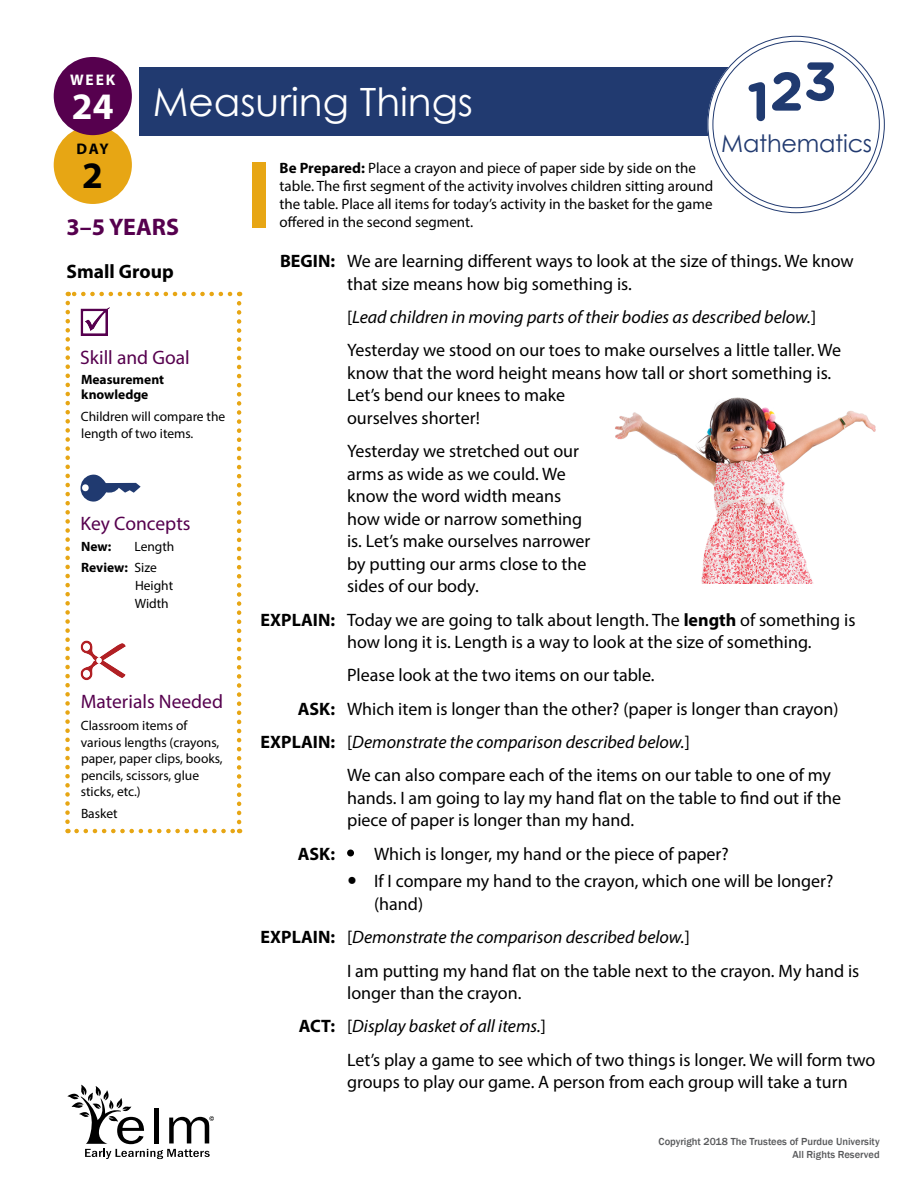
<style>
.page{position:relative;width:918px;height:1188px;background:#fff}
.page>*{position:absolute;margin:0;border:0;box-sizing:border-box;transform-origin:0 0}
.t1{font:39px "Century Gothic";color:#fff}
.t2{font:700 37.5px "Myriad Pro";color:#fff}
.t3{font:700 37.5px "Myriad Pro";color:#000}
.t4{font:24px "Century Gothic";letter-spacing:-.01em;color:#213a70}
.t5{font:700 24px "Myriad Pro";color:#56004e}
.H4{font:19.5px "Myriad Pro";color:#56004e}
.t6{font:700 19.5px "Myriad Pro";color:#000}
.t7{font:18px/22.5px "Myriad Pro";color:#000}
.t8{font:italic 18px "Myriad Pro";color:#000}
.t9{font:700 18px "Myriad Pro";color:#000}
.t10{font:700 15.45px "Myriad Pro";color:#fff}
.t11{font:700 15.45px "Myriad Pro";color:#000}
._3-01_Be_Prepared_1{font:15px/18px "Myriad Pro";color:#000}
._2-05_Sidebar_Body{font:13.5px/16.5px "Myriad Pro";color:#000}
.t12{font:700 13.5px/15px "Myriad Pro";color:#000}
._2-04_Key_Concepts_2{font:13.5px "Myriad Pro";color:#000}
.t13{font:500 10.5px/12.6px "Franklin Gothic";color:#58595b;text-align:right}
.s1{font-weight:700}
.s2{font-style:normal}
.s3{font-weight:700;font-style:normal}
.s4{font-weight:400}
</style>
<div class="page">
<div style="left:140px;top:68px;width:592px;height:68px;background:#213a70"></div>
<div style="left:54px;top:126px;width:78px;height:78px;background:#e7a614;border-radius:50%"></div>
<div style="left:54px;top:57px;width:78px;height:78px;background:#56004e;border-radius:50%"></div>
<div style="left:710px;top:39px;width:172px;height:171px;background:#fff;border-radius:50%"></div>
<div style="left:707px;top:36px;width:178px;height:177px;border:6px solid #fff;border-radius:50%"></div>
<svg style="left:749px;top:82px;width:16px;height:39px"></svg>
<svg style="left:772px;top:62px;width:62px;height:49px"></svg>
<svg style="left:81px;top:307px;width:29px;height:29px"></svg>
<svg style="left:81px;top:475px;width:60px;height:27px"></svg>
<svg style="left:81px;top:640px;width:45px;height:40px"></svg>
<svg style="left:77px;top:829px;width:163px;height:4px"></svg>
<svg style="left:237px;top:292px;width:4px;height:530px"></svg>
<svg style="left:68px;top:292px;width:162px;height:4px"></svg>
<svg style="left:65px;top:303px;width:5px;height:530px"></svg>
<svg style="left:347px;top:850px;width:7px;height:6px"></svg>
<img style="left:615px;top:397px;width:261px;height:187px">
<div style="left:253px;top:162px;width:13px;height:66px;background:#e7a614"></div>
<svg style="left:68px;top:1085px;width:146px;height:74px"></svg>
<p class="t10" style="left:70px;top:69px;width:47px">WEEK</p>
<h2 class="t2" style="left:72px;top:82px;width:43px">24</h2>
<p class="t11" style="left:77px;top:138px;width:34px">DAY</p>
<h2 class="t3" style="left:82px;top:151px;width:22px">2</h2>
<h1 class="t1" style="left:153px;top:75px;width:322px">Measuring Things</h1>
<h1 class="t4" style="left:721px;top:127px;width:153px">Mathematics</h1>
<p class="_3-01_Be_Prepared_1" style="left:280px;top:159px;width:435px"><span class="s1">Be Prepared:</span> Place a crayon and piece of paper side by side on the table. The first segment of the activity involves children sitting around the table. Place all items for today’s activity in the basket for the game offered in the second segment.</p>
<p class="t7" style="left:347px;top:250px;width:508px;text-indent:-67px"><span class="s1">BEGIN:</span> We are learning different ways to look at the size of things. We know that size means how big something is.</p>
<p class="t8" style="left:347px;top:306px;width:471px"><span class="s2">[</span>Lead children in moving parts of their bodies as described below.<span class="s2">]</span></p>
<p class="t7" style="left:347px;top:339px;width:496px">Yesterday we stood on our toes to make ourselves a little taller. We know that the word height means how tall or short something is.<br>Let’s bend our knees to make<br>ourselves shorter!</p>
<p class="t7" style="left:347px;top:440px;width:245px">Yesterday we stretched out our arms as wide as we could. We know the word width means how wide or narrow something is. Let’s make ourselves narrower by putting our arms close to the sides of our body.</p>
<p class="t7" style="left:347px;top:608px;width:510px;text-indent:-86px"><span class="s1">EXPLAIN:</span> Today we are going to talk about length. The <span class="s1">length</span> of something is how long it is. Length is a way to look at the size of something.</p>
<p class="t7" style="left:347px;top:664px;width:309px">Please look at the two items on our table.</p>
<p class="t7" style="left:298px;top:697px;width:542px"><span class="s1">ASK:</span> Which item is longer than the other? (paper is longer than crayon)</p>
<p class="t8" style="left:261px;top:731px;width:431px"><span class="s3">EXPLAIN:</span> <span class="s2">[</span>Demonstrate the comparison described below.<span class="s2">]</span></p>
<p class="t7" style="left:347px;top:764px;width:496px">We can also compare each of the items on our table to one of my hands. I am going to lay my hand flat on the table to find out if the piece of paper is longer than my hand.</p>
<p class="t9" style="left:298px;top:842px;width:39px">ASK:</p>
<p class="t7" style="left:374px;top:842px;width:356px">Which is longer, my hand or the piece of paper?</p>
<p class="t7" style="left:374px;top:870px;width:461px">If I compare my hand to the crayon, which one will be longer? (hand)</p>
<p class="t8" style="left:261px;top:926px;width:431px"><span class="s3">EXPLAIN:</span> <span class="s2">[</span>Demonstrate the comparison described below.<span class="s2">]</span></p>
<p class="t7" style="left:347px;top:959px;width:514px">I am putting my hand flat on the table next to the crayon. My hand is longer than the crayon.</p>
<p class="t8" style="left:299px;top:1015px;width:249px"><span class="s3">ACT:</span> <span class="s2">[</span>Display basket of all items.<span class="s2">]</span></p>
<p class="t7" style="left:347px;top:1048px;width:530px">Let’s play a game to see which of two things is longer. We will form two groups to play our game. A person from each group will take a turn</p>
<h2 class="t5" style="left:67px;top:212px;width:114px">3–5 YEARS</h2>
<h3 class="t6" style="left:67px;top:259px;width:109px">Small Group</h3>
<h4 class="H4" style="left:80px;top:345px;width:111px">Skill and Goal</h4>
<p class="t12" style="left:81px;top:372px;width:85px">Measurement knowledge</p>
<p class="_2-05_Sidebar_Body" style="left:81px;top:408px;width:146px">Children will compare the length of two items.</p>
<p class="H4" style="left:81px;top:511px;width:111px">Key Concepts</p>
<p class="t12" style="left:81px;top:539px;width:32px">New:</p>
<p class="_2-05_Sidebar_Body" style="left:135px;top:538px;width:41px">Length</p>
<p class="t12" style="left:81px;top:559px;width:77px">Review: <span class="s4">Size</span></p>
<p class="_2-04_Key_Concepts_2" style="left:135px;top:577px;width:40px">Height</p>
<p class="_2-04_Key_Concepts_2" style="left:135px;top:595px;width:35px">Width</p>
<h4 class="H4" style="left:81px;top:690px;width:144px">Materials Needed</h4>
<p class="_2-05_Sidebar_Body" style="left:81px;top:717px;width:143px">Classroom items of various lengths (crayons, paper, paper clips, books, pencils, scissors, glue sticks, etc.)</p>
<p class="_2-05_Sidebar_Body" style="left:81px;top:805px;width:38px">Basket</p>
<p class="t13" style="left:659px;top:1136px;width:223px">Copyright 2018 The Trustees of Purdue University<br>All Rights Reserved</p>
</div>
